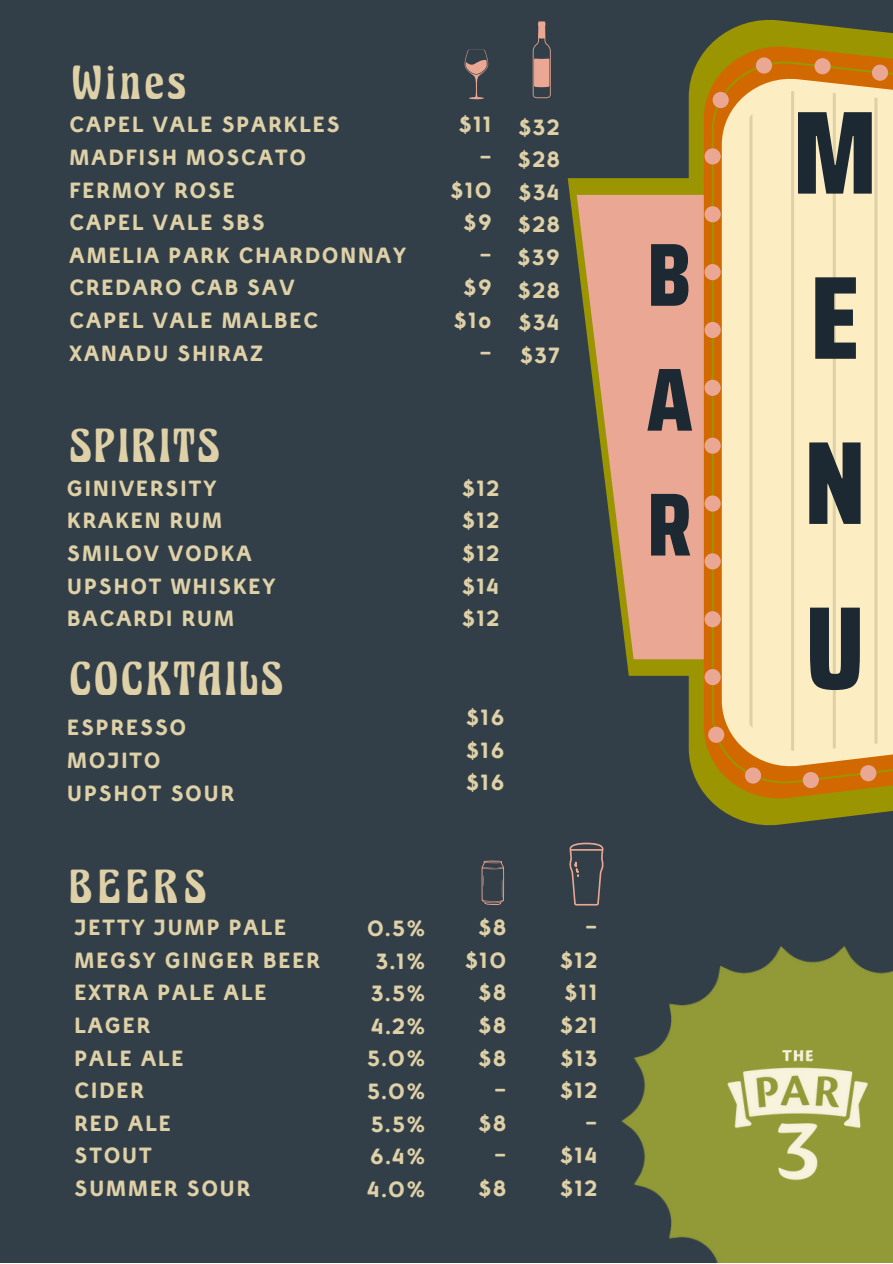
<style>
.page{position:relative;width:893px;height:1264px;background:#fff}
.page>*{position:absolute;margin:0;border:0;box-sizing:border-box;transform-origin:0 0}
.t1{font:800 118.35px "Saira Condensed";color:#1d2932}
.t2{font:800 89.55px "Saira Condensed";color:#1d2932}
.t3{font:500 42px "Excalibur Nouveau";letter-spacing:.04em;color:#dfd1a7}
.t4{font:500 41.85px "Excalibur Nouveau";letter-spacing:.115em;color:#dfd1a7}
.t5{font:700 21px/32.5px "Simply Sans";letter-spacing:.1em;color:#dfd1a7}
</style>
<div class="page">
<div style="left:0;top:0;width:892px;height:1262px;background:#333f48"></div>
<svg style="left:567px;top:20px;width:325px;height:806px"></svg>
<svg style="left:576px;top:195px;width:127px;height:464px;fill:#eaa794"></svg>
<svg style="left:703px;top:42px;width:189px;height:761px;background:#ab880a"></svg>
<svg style="left:704px;top:57px;width:188px;height:731px;background:#e3b36c"></svg>
<svg style="left:749px;top:91px;width:143px;height:660px;background:#f9eabf"></svg>
<img style="left:580px;top:905px;width:312px;height:357px">
<img style="left:710px;top:1050px;width:178px;height:143px">
<svg style="left:532px;top:21px;width:18px;height:77px"></svg>
<svg style="left:464px;top:50px;width:24px;height:49px"></svg>
<svg style="left:481px;top:860px;width:23px;height:45px"></svg>
<svg style="left:569px;top:842px;width:35px;height:63px"></svg>
<p class="t3" style="left:69px;top:63px;width:117px">Wines</p>
<p class="t5" style="left:69px;top:108px;width:271px">CAPEL VALE SPARKLES</p>
<p class="t5" style="left:69px;top:141px;width:238px">MADFISH MOSCATO</p>
<p class="t5" style="left:69px;top:174px;width:167px">FERMOY ROSE</p>
<p class="t5" style="left:69px;top:206px;width:197px">CAPEL VALE SBS</p>
<p class="t5" style="left:69px;top:239px;width:338px">AMELIA PARK CHARDONNAY</p>
<p class="t5" style="left:69px;top:271px;width:226px">CREDARO CAB SAV</p>
<p class="t5" style="left:69px;top:304px;width:250px">CAPEL VALE MALBEC</p>
<p class="t5" style="left:69px;top:337px;width:195px">XANADU SHIRAZ</p>
<p class="t3" style="left:67px;top:426px;width:153px">SPIRITS</p>
<p class="t5" style="left:67px;top:472px;width:151px">GINIVERSITY</p>
<p class="t5" style="left:67px;top:504px;width:156px">KRAKEN RUM</p>
<p class="t5" style="left:67px;top:537px;width:186px">SMILOV VODKA</p>
<p class="t5" style="left:67px;top:569px;width:210px">UPSHOT WHISKEY</p>
<p class="t5" style="left:67px;top:602px;width:168px">BACARDI RUM</p>
<p class="t3" style="left:67px;top:659px;width:216px">COCKTAILS</p>
<p class="t5" style="left:67px;top:711px;width:120px">ESPRESSO</p>
<p class="t5" style="left:67px;top:744px;width:95px">MOJITO</p>
<p class="t5" style="left:67px;top:776px;width:168px">UPSHOT SOUR</p>
<p class="t5" style="left:459px;top:108px;width:34px">$11</p>
<p class="t5" style="left:479px;top:141px;width:13px">-</p>
<p class="t5" style="left:450px;top:174px;width:42px">$10</p>
<p class="t5" style="left:463px;top:206px;width:29px">$9</p>
<p class="t5" style="left:479px;top:239px;width:13px">-</p>
<p class="t5" style="left:463px;top:271px;width:29px">$9</p>
<p class="t5" style="left:454px;top:304px;width:39px">$1o</p>
<p class="t5" style="left:479px;top:337px;width:13px">-</p>
<p class="t5" style="left:518px;top:111px;width:43px">$32</p>
<p class="t5" style="left:518px;top:143px;width:43px">$28</p>
<p class="t5" style="left:518px;top:176px;width:43px">$34 $28</p>
<p class="t5" style="left:517px;top:241px;width:43px">$39</p>
<p class="t5" style="left:518px;top:274px;width:43px">$28</p>
<p class="t5" style="left:518px;top:306px;width:42px">$34</p>
<p class="t5" style="left:520px;top:339px;width:41px">$37</p>
<p class="t5" style="left:462px;top:472px;width:38px">$12</p>
<p class="t5" style="left:462px;top:504px;width:38px">$12</p>
<p class="t5" style="left:462px;top:537px;width:38px">$12</p>
<p class="t5" style="left:462px;top:569px;width:38px">$14</p>
<p class="t5" style="left:462px;top:602px;width:38px">$12</p>
<p class="t5" style="left:466px;top:701px;width:39px">$16</p>
<p class="t5" style="left:466px;top:733px;width:39px">$16</p>
<p class="t5" style="left:466px;top:766px;width:39px">$16</p>
<p class="t4" style="left:67px;top:866px;width:139px">BEERS</p>
<p class="t5" style="left:74px;top:911px;width:213px">JETTY JUMP PALE</p>
<p class="t5" style="left:74px;top:943px;width:247px">MEGSY GINGER BEER</p>
<p class="t5" style="left:74px;top:976px;width:193px">EXTRA PALE ALE</p>
<p class="t5" style="left:74px;top:1008px;width:77px">LAGER</p>
<p class="t5" style="left:74px;top:1041px;width:110px">PALE ALE</p>
<p class="t5" style="left:74px;top:1074px;width:71px">CIDER</p>
<p class="t5" style="left:74px;top:1106px;width:98px">RED ALE</p>
<p class="t5" style="left:74px;top:1139px;width:79px">STOUT</p>
<p class="t5" style="left:74px;top:1171px;width:177px">SUMMER SOUR</p>
<p class="t5" style="left:367px;top:912px;width:59px">0.5%</p>
<p class="t5" style="left:376px;top:944px;width:50px">3.1%</p>
<p class="t5" style="left:371px;top:977px;width:55px">3.5%</p>
<p class="t5" style="left:371px;top:1009px;width:55px">4.2%</p>
<p class="t5" style="left:367px;top:1042px;width:59px">5.0%</p>
<p class="t5" style="left:367px;top:1075px;width:59px">5.0%</p>
<p class="t5" style="left:371px;top:1107px;width:55px">5.5%</p>
<p class="t5" style="left:370px;top:1140px;width:56px">6.4%</p>
<p class="t5" style="left:367px;top:1172px;width:59px">4.0%</p>
<p class="t5" style="left:478px;top:911px;width:29px">$8</p>
<p class="t5" style="left:465px;top:943px;width:42px">$10</p>
<p class="t5" style="left:478px;top:976px;width:29px">$8</p>
<p class="t5" style="left:478px;top:1008px;width:29px">$8</p>
<p class="t5" style="left:478px;top:1041px;width:29px">$8</p>
<p class="t5" style="left:494px;top:1074px;width:13px">-</p>
<p class="t5" style="left:478px;top:1106px;width:29px">$8</p>
<p class="t5" style="left:494px;top:1139px;width:13px">-</p>
<p class="t5" style="left:478px;top:1171px;width:29px">$8</p>
<p class="t5" style="left:585px;top:911px;width:13px">-</p>
<p class="t5" style="left:560px;top:943px;width:38px">$12</p>
<p class="t5" style="left:564px;top:976px;width:34px">$11</p>
<p class="t5" style="left:560px;top:1008px;width:38px">$21</p>
<p class="t5" style="left:560px;top:1041px;width:38px">$13</p>
<p class="t5" style="left:560px;top:1074px;width:38px">$12</p>
<p class="t5" style="left:585px;top:1106px;width:13px">-</p>
<p class="t5" style="left:560px;top:1139px;width:38px">$14</p>
<p class="t5" style="left:560px;top:1171px;width:38px">$12</p>
<p class="t2" style="left:647px;top:204px;width:45px">B</p>
<p class="t2" style="left:647px;top:329px;width:47px">A</p>
<p class="t2" style="left:647px;top:454px;width:46px">R</p>
<p class="t1" style="left:792px;top:59px;width:86px">M</p>
<p class="t1" style="left:809px;top:224px;width:52px">E</p>
<p class="t1" style="left:803px;top:389px;width:63px">N</p>
<p class="t1" style="left:805px;top:554px;width:61px">U</p>
</div>
